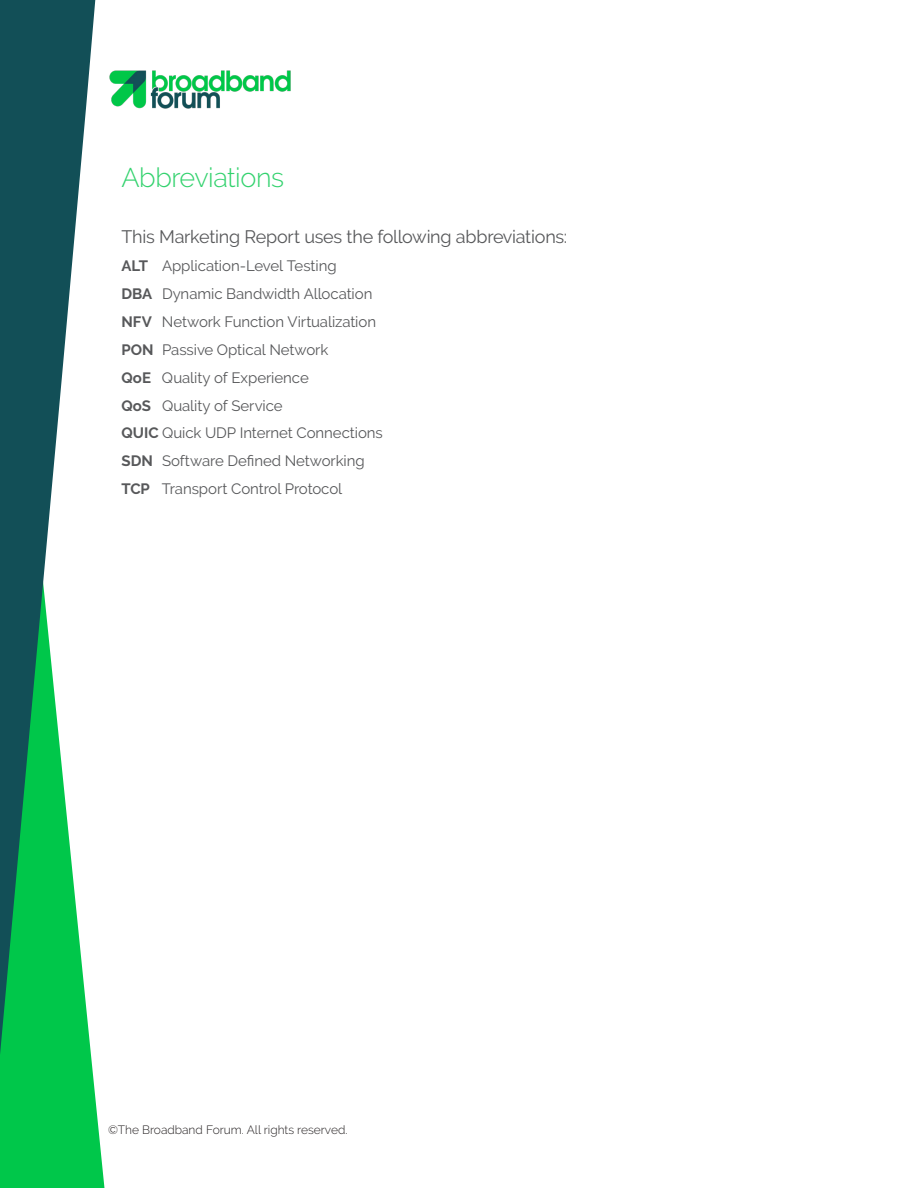
<style>
.page{position:relative;width:918px;height:1188px;background:#fff}
.page>*{position:absolute;margin:0;border:0;box-sizing:border-box;transform-origin:0 0}
.Body_Bullets{font:300 27px "Raleway";letter-spacing:-.015em;color:#33d26e}
.Body_Bullets-2{font:18px "Raleway";letter-spacing:-.015em;color:#57585a}
.Body_Bullets-3{font:15px "Raleway";letter-spacing:-.005em;color:#57585a}
.t1{font:300 12px "Raleway";color:#231f20}
.s1{font-weight:700}
</style>
<div class="page">
<img style="left:109px;top:71px;width:182px;height:38px">
<svg style="left:0;top:0;width:96px;height:1188px"></svg>
<p class="Body_Bullets" style="left:122px;top:162px;width:164px">Abbreviations</p>
<p class="Body_Bullets-2" style="left:122px;top:226px;width:447px">This Marketing Report uses the following abbreviations:</p>
<p class="Body_Bullets-3" style="left:122px;top:257px;width:217px"><span class="s1">ALT</span> Application-Level Testing</p>
<p class="Body_Bullets-3" style="left:122px;top:285px;width:252px"><span class="s1">DBA</span> Dynamic Bandwidth Allocation</p>
<p class="Body_Bullets-3" style="left:122px;top:313px;width:256px"><span class="s1">NFV</span> Network Function Virtualization</p>
<p class="Body_Bullets-3" style="left:122px;top:341px;width:208px"><span class="s1">PON</span> Passive Optical Network</p>
<p class="Body_Bullets-3" style="left:122px;top:369px;width:189px"><span class="s1">QoE</span> Quality of Experience</p>
<p class="Body_Bullets-3" style="left:122px;top:397px;width:163px"><span class="s1">QoS</span> Quality of Service</p>
<p class="Body_Bullets-3" style="left:122px;top:424px;width:263px"><span class="s1">QUIC</span> Quick UDP Internet Connections</p>
<p class="Body_Bullets-3" style="left:122px;top:452px;width:245px"><span class="s1">SDN</span> Software Defined Networking</p>
<p class="Body_Bullets-3" style="left:122px;top:480px;width:222px"><span class="s1">TCP</span> Transport Control Protocol</p>
<p class="t1" style="left:108px;top:1123px;width:241px">©The Broadband Forum. All rights reserved.</p>
</div>
